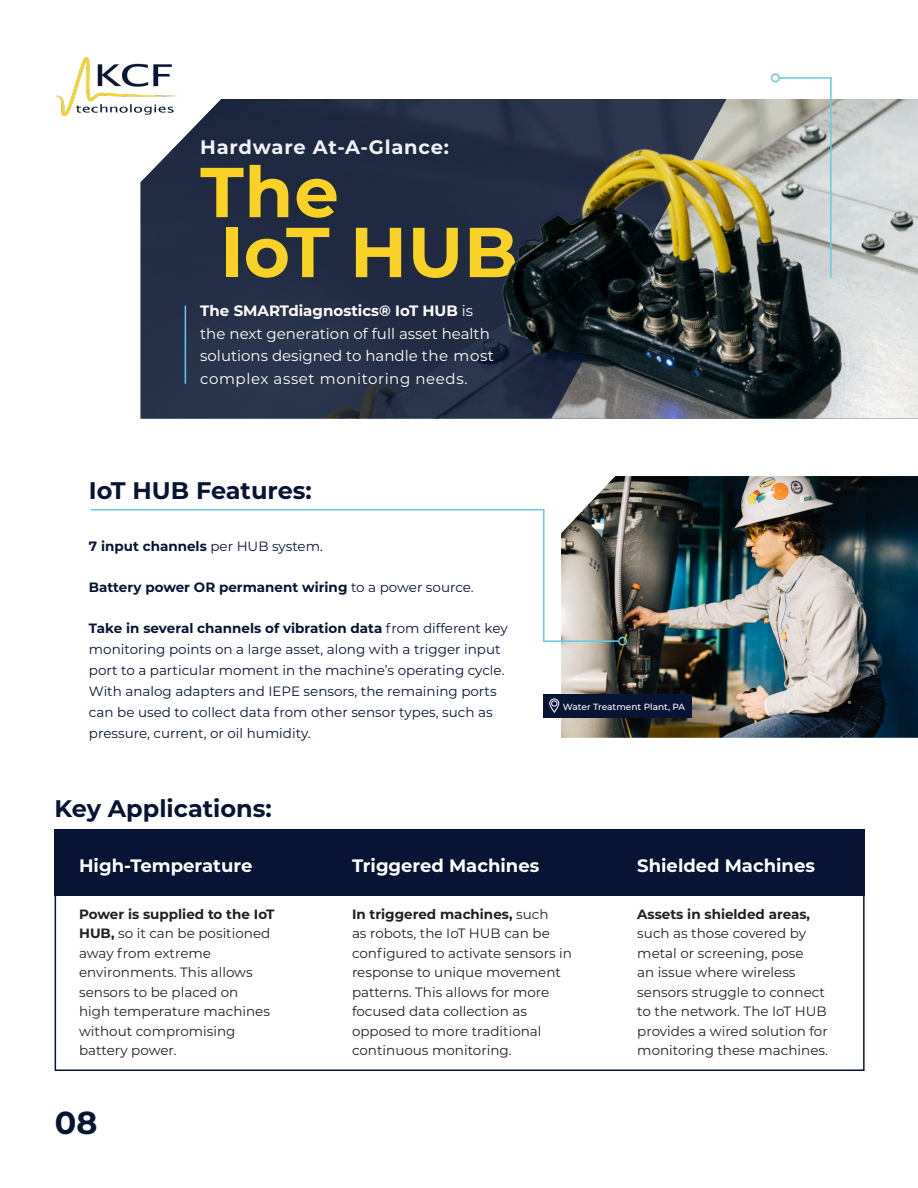
<style>
.page{position:relative;width:918px;height:1188px;background:#fff}
.page>*{position:absolute;margin:0;border:0;box-sizing:border-box;transform-origin:0 0}
.t1{font:700 70.5px "Montserrat";letter-spacing:.01em;color:#fad225}
.t2{font:700 31.8px "Montserrat";color:#071433}
.t3{font:700 24px "Montserrat";color:#071433}
.t4{font:700 19.5px "Montserrat";letter-spacing:.04em;color:#f1f2f6}
.t5{font:700 18px "Montserrat";color:#fff}
.t6{font:15px/22.5px "Montserrat";color:#fff}
.t7{font:13.5px/19.5px "Montserrat";color:#231f20}
.t8{font:13.5px/21px "Montserrat";color:#071433}
.t9{font:700 13.5px "Montserrat";color:#071433}
.t10{font:500 9px "Montserrat";color:#fff}
.s1{font-weight:700}
.s2{font-weight:400}
</style>
<div class="page">
<svg style="left:141px;top:99px;width:775px;height:320px;background:#575f6f"></svg>
<img style="left:256px;top:143px;width:623px;height:276px">
<img style="left:56px;top:57px;width:122px;height:59px">
<div style="left:55px;top:830px;width:810px;height:66px;background:#071433"></div>
<img style="left:561px;top:476px;width:357px;height:262px">
<hr style="left:91px;top:509px;width:454px;height:2px;background:#66cbe3">
<hr style="left:543px;top:510px;width:1px;height:132px;background:#66cbe3">
<hr style="left:544px;top:640px;width:74px;height:2px;background:#66cbe3">
<div style="left:618px;top:637px;width:9px;height:9px;border:2px solid #66cbe3;border-radius:50%"></div>
<hr style="left:185px;top:306px;width:1px;height:78px;background:#66cbe3">
<hr style="left:780px;top:77px;width:52px;height:2px;background:#66cbe3">
<hr style="left:830px;top:77px;width:2px;height:201px;background:#66cbe3">
<div style="left:771px;top:73px;width:9px;height:9px;border:2px solid #66cbe3;border-radius:50%"></div>
<div style="left:543px;top:694px;width:149px;height:24px;background:#071433"></div>
<div style="left:549px;top:699px;width:10px;height:14px;border:1px solid #fff;border-radius:5px"></div>
<div style="left:551px;top:700px;width:6px;height:7px;border:1px solid #fff;border-radius:50%"></div>
<hr style="left:917px;top:571px;width:1px;height:115px;background:#f1f2f6">
<p class="t4" style="left:200px;top:133px;width:250px">Hardware At-A-Glance:</p>
<p class="t1" style="left:200px;top:141px;width:140px">The</p>
<p class="t1" style="left:220px;top:201px;width:299px">IoT HUB</p>
<p class="t6" style="left:200px;top:299px;width:295px"><span class="s1">The SMARTdiagnostics® IoT HUB</span> is the next generation of full asset health solutions designed to handle the most complex asset monitoring needs.</p>
<p class="t3" style="left:89px;top:473px;width:224px">IoT HUB Features:</p>
<p class="t9" style="left:89px;top:537px;width:235px">7 input channels <span class="s2">per HUB system.</span></p>
<p class="t9" style="left:89px;top:577px;width:386px">Battery power OR permanent wiring <span class="s2">to a power source.</span></p>
<p class="t8" style="left:89px;top:617px;width:420px"><span class="s1">Take in several channels of vibration data</span> from different key monitoring points on a large asset, along with a trigger input port to a particular moment in the machine’s operating cycle.<br>With analog adapters and IEPE sensors, the remaining ports can be used to collect data from other sensor types, such as pressure, current, or oil humidity.</p>
<p class="t3" style="left:55px;top:792px;width:219px">Key Applications:</p>
<p class="t10" style="left:563px;top:701px;width:124px">Water Treatment Plant, PA</p>
<p class="t5" style="left:79px;top:853px;width:175px">High-Temperature</p>
<p class="t5" style="left:352px;top:853px;width:189px">Triggered Machines</p>
<p class="t5" style="left:637px;top:853px;width:179px">Shielded Machines</p>
<p class="t7" style="left:79px;top:904px;width:197px"><span class="s1">Power is supplied to the IoT<br>HUB,</span> so it can be positioned away from extreme environments. This allows sensors to be placed on<br>high temperature machines without compromising battery power.</p>
<p class="t7" style="left:352px;top:904px;width:222px"><span class="s1">In triggered machines,</span> such<br>as robots, the IoT HUB can be configured to activate sensors in response to unique movement patterns. This allows for more focused data collection as opposed to more traditional continuous monitoring.</p>
<p class="t2" style="left:55px;top:1100px;width:44px">08</p>
<p class="t7" style="left:637px;top:904px;width:192px"><span class="s1">Assets in shielded areas, </span>such as those covered by metal or screening, pose<br>an issue where wireless sensors struggle to connect to the network. The IoT HUB provides a wired solution for monitoring these machines.</p>
</div>
